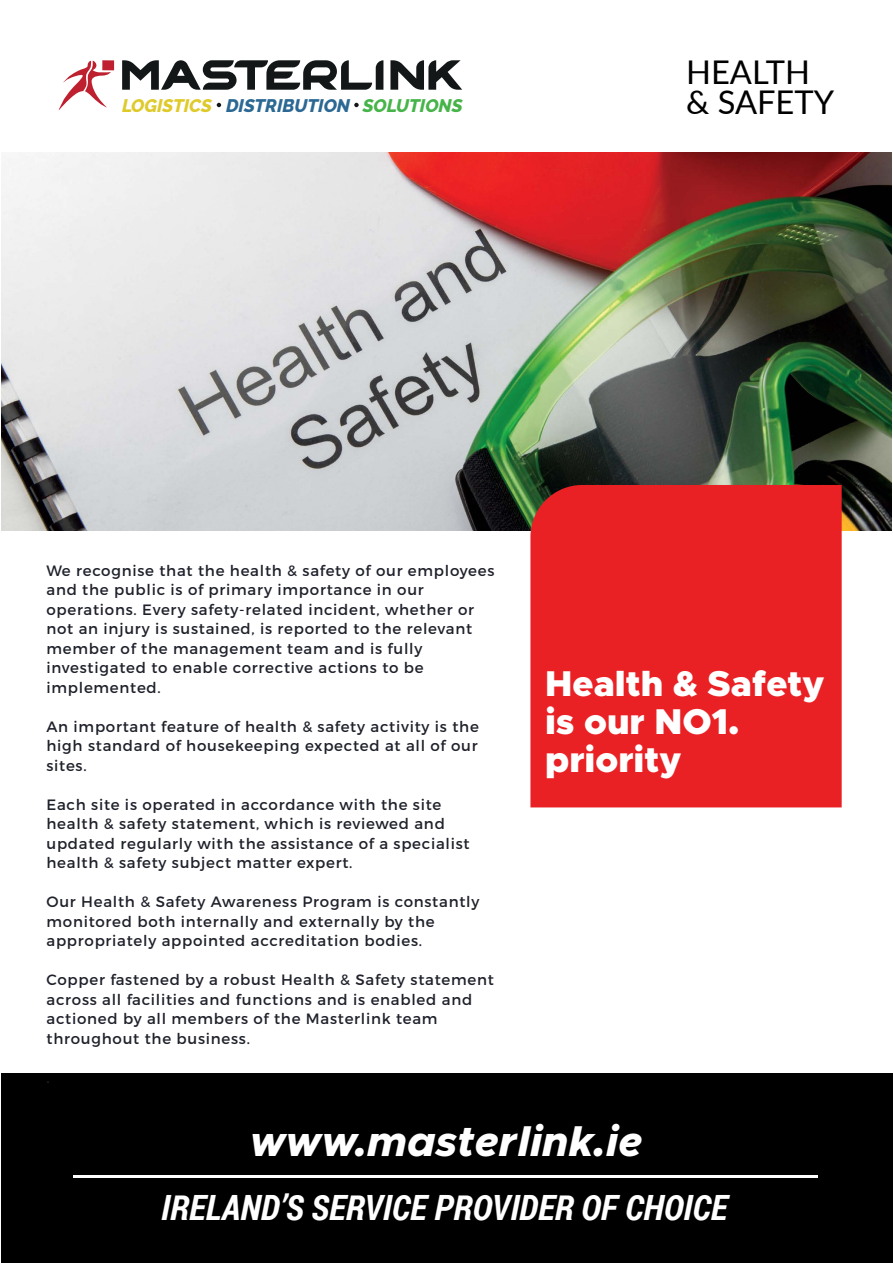
<style>
.page{position:relative;width:893px;height:1263px;background:#fff}
.page>*{position:absolute;margin:0;border:0;box-sizing:border-box;transform-origin:0 0}
.t1{font:italic 800 42.6px "Metropolis";color:#fff}
.t2{font:900 36px/38.4px "Metropolis";color:#fff}
.t3{font:italic 700 34.8px "Roboto Condensed";color:#fff}
.t4{font:32.7px/30.2px "Lato";color:#000}
.t5{font:italic 800 18.15px "Raleway";color:#2b6893}
.t6{font:15px/19.5px "Montserrat";letter-spacing:.05em;color:#1f212b}
.s1{color:#dfca2c}
.s2{color:#46b449}
</style>
<div class="page">
<div style="left:1px;top:1073px;width:892px;height:190px;background:#000"></div>
<img style="left:1px;top:153px;width:890px;height:377px">
<div style="left:530px;top:485px;width:312px;height:322px;background:#e92125"></div>
<svg style="left:390px;top:60px;width:72px;height:30px"></svg>
<svg style="left:122px;top:60px;width:261px;height:30px"></svg>
<svg style="left:217px;top:103px;width:4px;height:4px"></svg>
<svg style="left:354px;top:103px;width:5px;height:4px"></svg>
<svg style="left:59px;top:61px;width:52px;height:49px"></svg>
<div style="left:102px;top:60px;width:12px;height:10px;background:#be202f"></div>
<hr style="left:73px;top:1175px;width:745px;height:2px;background:#fff">
<p class="t5" style="left:122px;top:95px;width:342px"><span class="s1">LOGISTICS</span> DISTRIBUTION <span class="s2">SOLUTIONS</span></p>
<h3 class="t4" style="left:686px;top:56px;width:150px">HEALTH &amp; SAFETY</h3>
<p class="t6" style="left:46px;top:560px;width:449px">We recognise that the health &amp; safety of our employees and the public is of primary importance in our operations. Every safety-related incident, whether or not an injury is sustained, is reported to the relevant member of the management team and is fully investigated to enable corrective actions to be implemented.</p>
<p class="t6" style="left:46px;top:716px;width:434px;text-align:justify">An important feature of health &amp; safety activity is the high standard of housekeeping expected at all of our sites.</p>
<p class="t6" style="left:46px;top:794px;width:425px">Each site is operated in accordance with the site health &amp; safety statement, which is reviewed and updated regularly with the assistance of a specialist health &amp; safety subject matter expert.</p>
<p class="t6" style="left:46px;top:892px;width:434px">Our Health &amp; Safety Awareness Program is constantly monitored both internally and externally by the appropriately appointed accreditation bodies.</p>
<p class="t6" style="left:46px;top:970px;width:449px">Copper fastened by a robust Health &amp; Safety statement across all facilities and functions and is enabled and actioned by all members of the Masterlink team throughout the business.</p>
<p class="t6" style="left:46px;top:1067px;width:5px">.</p>
<h2 class="t2" style="left:545px;top:664px;width:281px">Health &amp; Safety is our NO1. priority</h2>
<h1 class="t1" style="left:250px;top:1114px;width:394px">www.masterlink.ie</h1>
<h3 class="t3" style="left:161px;top:1183px;width:568px">IRELAND’S SERVICE PROVIDER OF CHOICE</h3>
</div>
